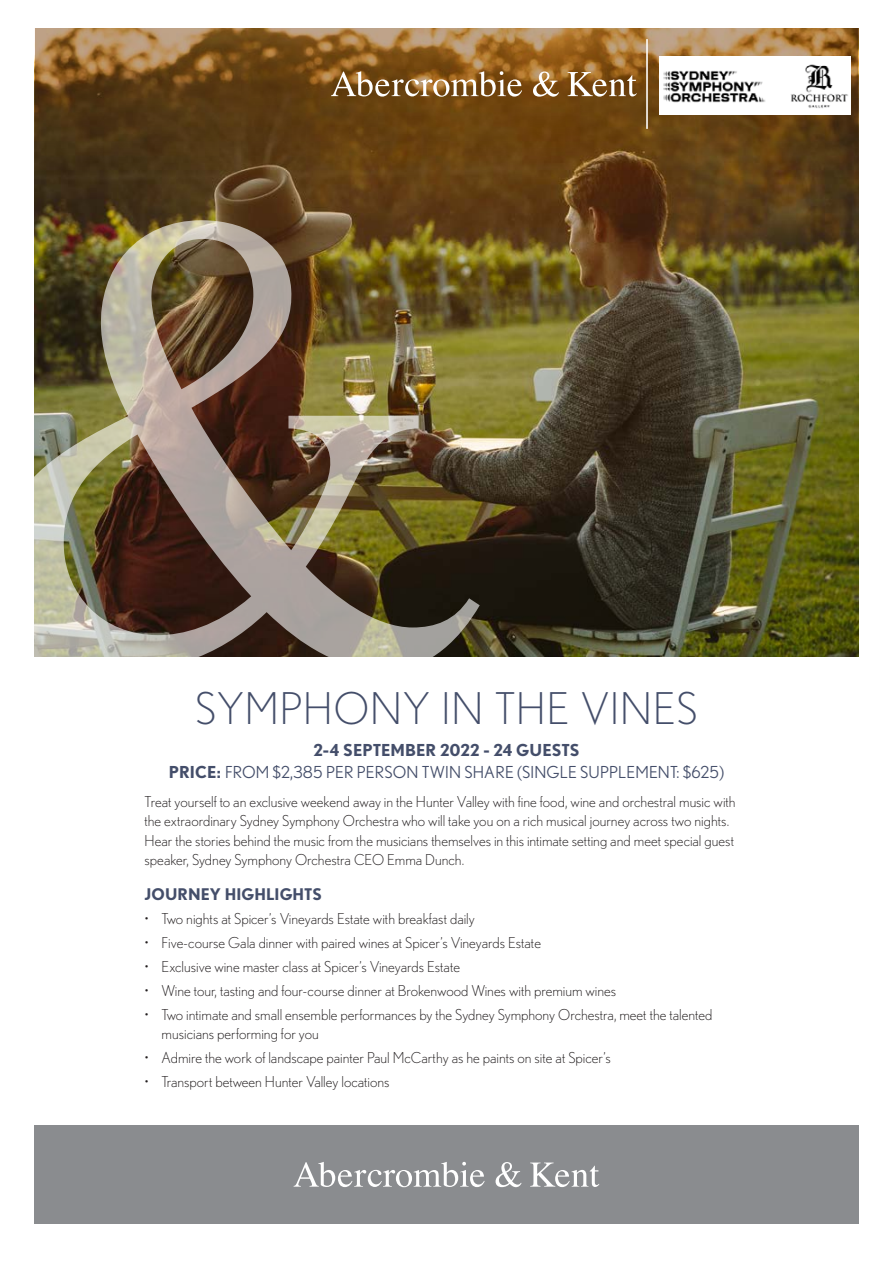
<style>
.page{position:relative;width:893px;height:1263px;background:#fff}
.page>*{position:absolute;margin:0;border:0;box-sizing:border-box;transform-origin:0 0}
.Tour_Title{font:300 43.65px "Nobel";letter-spacing:.02em;color:#444e6a}
.Itinerary_Sub_Head_B{font:16.5px/22.5px "Nobel";letter-spacing:.01em;color:#444e6a;text-align:center}
.t1{font:700 16.05px "Nobel";letter-spacing:.005em;color:#444e6a}
.Tour_Introduction{font:300 15px/19.5px "Nobel";color:#231f20}
.s1{font-weight:700}
</style>
<div class="page">
<img style="left:34px;top:28px;width:825px;height:629px">
<svg style="left:35px;top:28px;width:823px;height:211px"></svg>
<svg style="left:331px;top:71px;width:191px;height:26px"></svg>
<svg style="left:533px;top:72px;width:26px;height:25px"></svg>
<svg style="left:568px;top:72px;width:69px;height:25px"></svg>
<hr style="left:646px;top:39px;width:2px;height:90px;background:#fff">
<img style="left:660px;top:57px;width:191px;height:57px">
<img style="left:34px;top:220px;width:446px;height:437px">
<div style="left:34px;top:1125px;width:825px;height:98px;background:#8a8c8f"></div>
<svg style="left:294px;top:1162px;width:191px;height:25px"></svg>
<svg style="left:496px;top:1162px;width:25px;height:25px"></svg>
<svg style="left:530px;top:1162px;width:69px;height:25px"></svg>
<p class="Tour_Title" style="left:195px;top:682px;width:504px">SYMPHONY IN THE VINES</p>
<p class="Itinerary_Sub_Head_B" style="left:169px;top:739px;width:557px"><span class="s1">2-4 SEPTEMBER 2022 - 24 GUESTS<br>PRICE:</span> FROM $2,385 PER PERSON TWIN SHARE (SINGLE SUPPLEMENT: $625)</p>
<p class="Tour_Introduction" style="left:145px;top:792px;width:592px">Treat yourself to an exclusive weekend away in the Hunter Valley with fine food, wine and orchestral music with the extraordinary Sydney Symphony Orchestra who will take you on a rich musical journey across two nights.<br>Hear the stories behind the music from the musicians themselves in this intimate setting and meet special guest speaker, Sydney Symphony Orchestra CEO Emma Dunch.</p>
<p class="t1" style="left:145px;top:885px;width:179px">JOURNEY HIGHLIGHTS</p>
<p class="Tour_Introduction" style="left:145px;top:909px;width:332px">• Two nights at Spicer’s Vineyards Estate with breakfast daily</p>
<p class="Tour_Introduction" style="left:145px;top:933px;width:398px">• Five-course Gala dinner with paired wines at Spicer’s Vineyards Estate</p>
<p class="Tour_Introduction" style="left:145px;top:957px;width:317px">• Exclusive wine master class at Spicer’s Vineyards Estate</p>
<p class="Tour_Introduction" style="left:145px;top:981px;width:473px">• Wine tour, tasting and four-course dinner at Brokenwood Wines with premium wines</p>
<p class="Tour_Introduction" style="left:162px;top:1005px;width:552px;text-indent:-17px">• Two intimate and small ensemble performances by the Sydney Symphony Orchestra, meet the talented musicians performing for you</p>
<p class="Tour_Introduction" style="left:145px;top:1048px;width:468px">• Admire the work of landscape painter Paul McCarthy as he paints on site at Spicer’s</p>
<p class="Tour_Introduction" style="left:145px;top:1072px;width:247px">• Transport between Hunter Valley locations</p>
</div>
